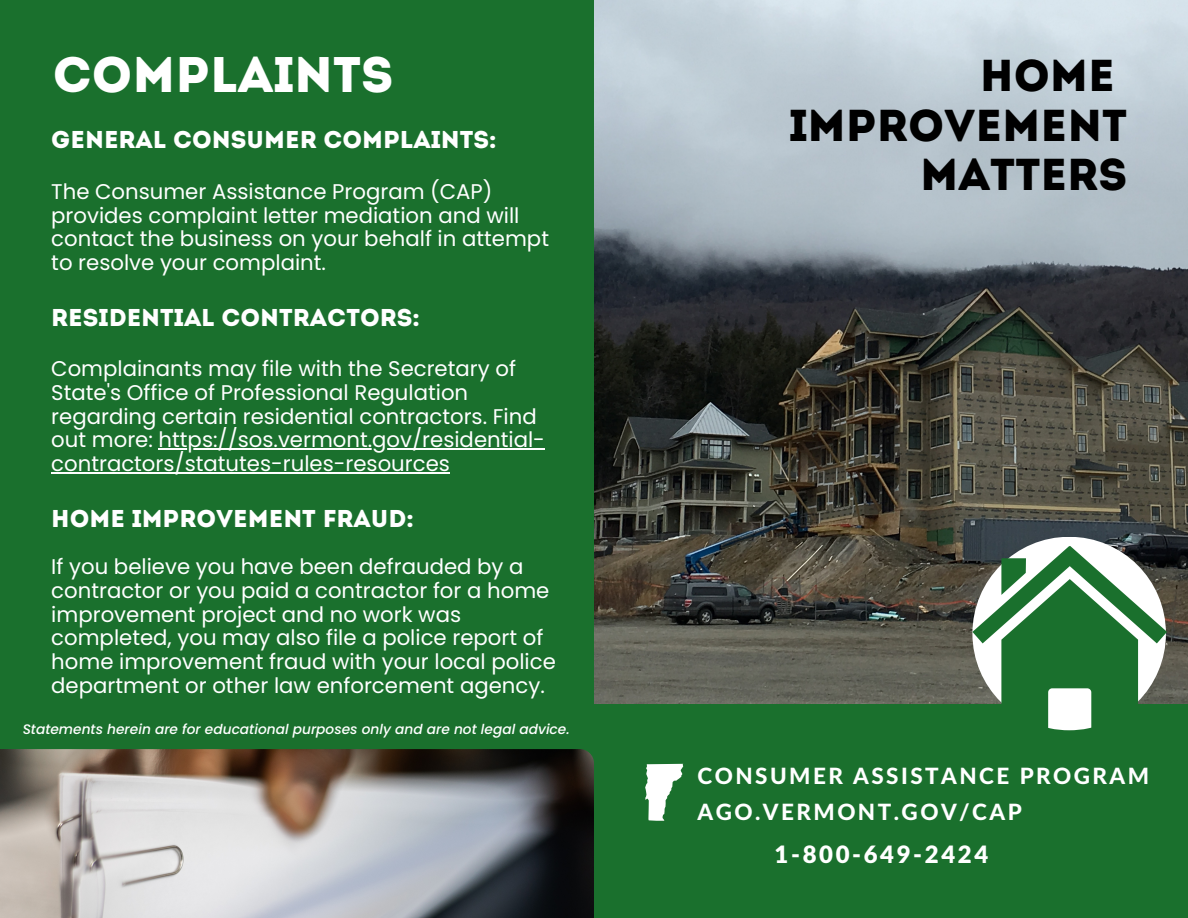
<style>
.page{position:relative;width:1188px;height:918px;background:#1a702d}
.page>*{position:absolute;margin:0;border:0;box-sizing:border-box;transform-origin:0 0}
.t1{font:49.95px "Intro";color:#fff}
.t2{font:44.7px/49.5px "Intro";color:#000;text-align:right}
.t3{font:24.3px "Intro";color:#fff}
.t4{font:900 24px "Lato Latin";letter-spacing:.11em;color:#fff}
.t5{font:800 22.5px "Lato Latin";letter-spacing:.11em;color:#fff}
.t6{font:21.3px/23.7px "Poppins";color:#fff}
.t7{font:italic 500 13.8px "Poppins";color:#fff}
</style>
<div class="page">
<img style="left:0;top:749px;width:594px;height:169px">
<img style="left:594px;top:0;width:594px;height:703px">
<svg style="left:972px;top:546px;width:195px;height:184px"></svg>
<hr style="left:159px;top:448px;width:386px;height:2px;background:#fff">
<hr style="left:51px;top:472px;width:399px;height:1px;background:#fff">
<svg style="left:645px;top:764px;width:38px;height:57px"></svg>
<p class="t1" style="left:53px;top:55px;width:342px">COMPLAINTS</p>
<p class="t2" style="left:980px;top:55px;width:137px">HOME</p>
<p class="t2" style="left:789px;top:105px;width:340px">IMPROVEMENT<br>MATTERS</p>
<p class="t3" style="left:51px;top:130px;width:447px">GENERAL CONSUMER COMPLAINTS:</p>
<p class="t6" style="left:51px;top:180px;width:499px">The Consumer Assistance Program (CAP) provides complaint letter mediation and will contact the business on your behalf in attempt to resolve your complaint.</p>
<p class="t3" style="left:51px;top:308px;width:370px">RESIDENTIAL CONTRACTORS:</p>
<p class="t6" style="left:51px;top:357px;width:495px">Complainants may file with the Secretary of State's Office of Professional Regulation regarding certain residential contractors. Find out more: https://sos.vermont.gov/residential&shy;contractors/statutes-rules-resources</p>
<p class="t3" style="left:51px;top:509px;width:364px">HOME IMPROVEMENT FRAUD:</p>
<p class="t6" style="left:51px;top:555px;width:506px">If you believe you have been defrauded by a contractor or you paid a contractor for a home improvement project and no work was completed, you may also file a police report of home improvement fraud with your local police department or other law enforcement agency.</p>
<p class="t7" style="left:23px;top:720px;width:548px">Statements herein are for educational purposes only and are not legal advice.</p>
<p class="t5" style="left:698px;top:766px;width:453px">CONSUMER ASSISTANCE PROGRAM</p>
<p class="t5" style="left:698px;top:802px;width:326px">AGO.VERMONT.GOV/CAP</p>
<p class="t4" style="left:775px;top:844px;width:215px">1-800-649-2424</p>
</div>
